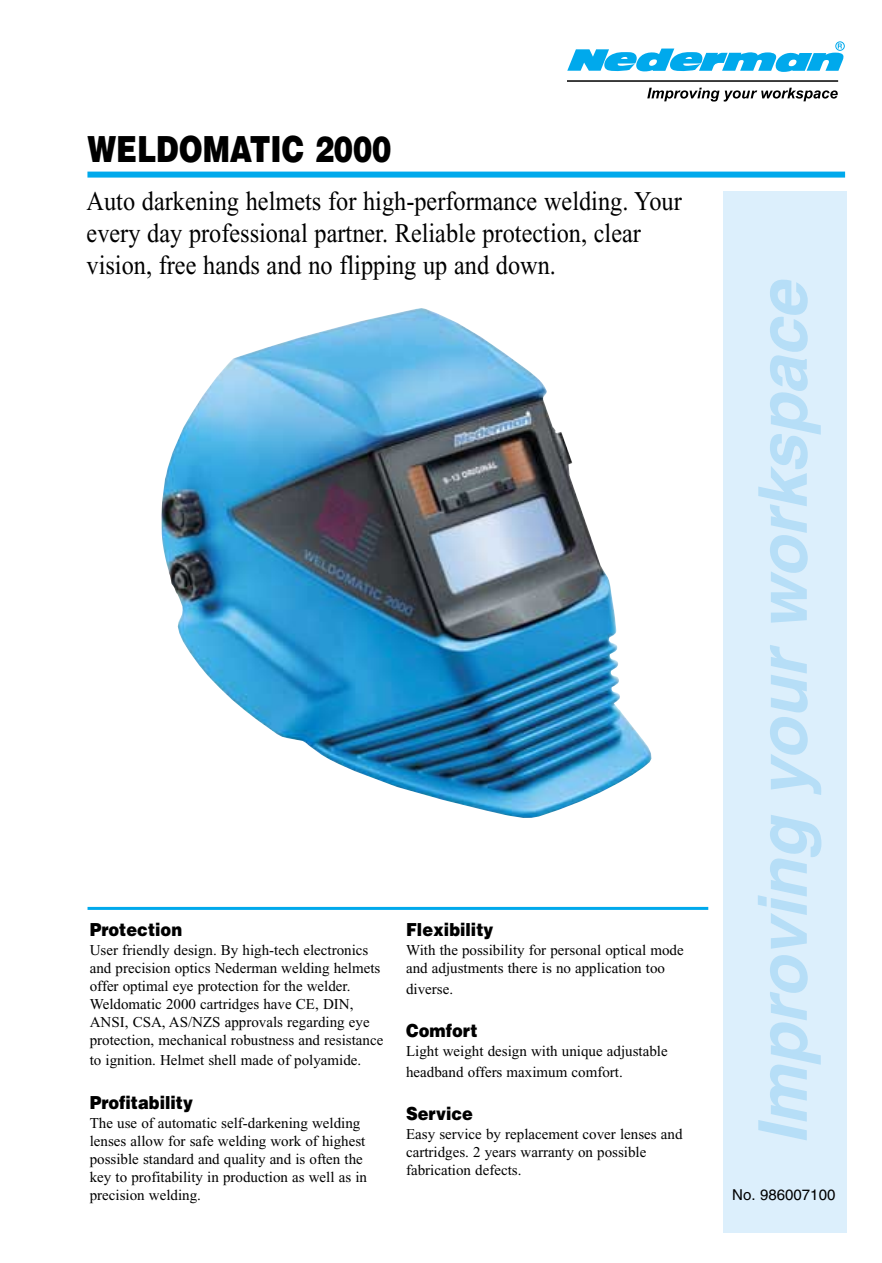
<style>
.page{position:relative;width:882px;height:1263px;background:#fff}
.page>*{position:absolute;margin:0;border:0;box-sizing:border-box;transform-origin:0 0}
.t1{font:italic 700 67.5px "Helvetica";color:#b6def7}
.t2{font:900 36px "Helvetica";color:#000;scale:.8 1}
.t3{font:27px/32.4px "Times";color:#000;scale:.9 1}
.t4{font:900 18px "Helvetica";color:#000;scale:.9 1}
.t5{font:15px/18px "Times";color:#000}
.t6{font:15px "Helvetica";color:#000}
</style>
<div class="page">
<div style="left:722px;top:192px;width:124px;height:1041px;background:#dceffc"></div>
<div style="left:87px;top:172px;width:758px;height:6px;background:#00a9ec"></div>
<svg style="left:647px;top:88px;width:190px;height:14px"></svg>
<hr style="left:567px;top:80px;width:270px;height:2px;background:#000">
<div style="left:835px;top:41px;width:9px;height:10px;border:1px solid #00a9ec;border-radius:50%"></div>
<svg style="left:567px;top:43px;width:277px;height:29px"></svg>
<img style="left:161px;top:308px;width:490px;height:510px">
<hr style="left:87px;top:907px;width:621px;height:3px;background:#00a9ec">
<h2 class="t2" style="left:87px;top:136px;width:381px">WELDOMATIC 2000</h2>
<h3 class="t3" style="left:87px;top:187px;width:662px">Auto darkening helmets for high-performance welding. Your every day professional partner. Reliable protection, clear vision, free hands and no flipping up and down.</h3>
<p class="t4" style="left:90px;top:923px;width:104px">Protection</p>
<p class="t5" style="left:90px;top:942px;width:295px">User friendly design. By high-tech electronics and precision optics Nederman welding helmets offer optimal eye protection for the welder.<br>Weldomatic 2000 cartridges have CE, DIN, ANSI, CSA, AS/NZS approvals regarding eye protection, mechanical robustness and resistance</p>
<p class="t5" style="left:90px;top:1052px;width:273px">to ignition. Helmet shell made of polyamide.</p>
<p class="t4" style="left:90px;top:1096px;width:116px">Profitability</p>
<p class="t5" style="left:90px;top:1115px;width:279px">The use of automatic self-darkening welding lenses allow for safe welding work of highest possible standard and quality and is often the key to profitability in production as well as in precision welding.</p>
<p class="t4" style="left:406px;top:923px;width:98px">Flexibility</p>
<p class="t5" style="left:406px;top:943px;width:279px">With the possibility for personal optical mode and adjustments there is no application too</p>
<p class="t5" style="left:406px;top:981px;width:49px">diverse.</p>
<p class="t4" style="left:406px;top:1024px;width:81px">Comfort</p>
<p class="t5" style="left:406px;top:1042px;width:263px;line-height:20.7px">Light weight design with unique adjustable headband offers maximum comfort.</p>
<p class="t4" style="left:406px;top:1107px;width:76px">Service</p>
<p class="t5" style="left:406px;top:1126px;width:278px">Easy service by replacement cover lenses and cartridges. 2 years warranty on possible fabrication defects.</p>
<h1 class="t1" style="left:758px;top:1145px;width:869px;rotate:-90deg">Improving your workspace</h1>
<p class="t6" style="left:732px;top:1189px;width:104px">No. 986007100</p>
</div>
